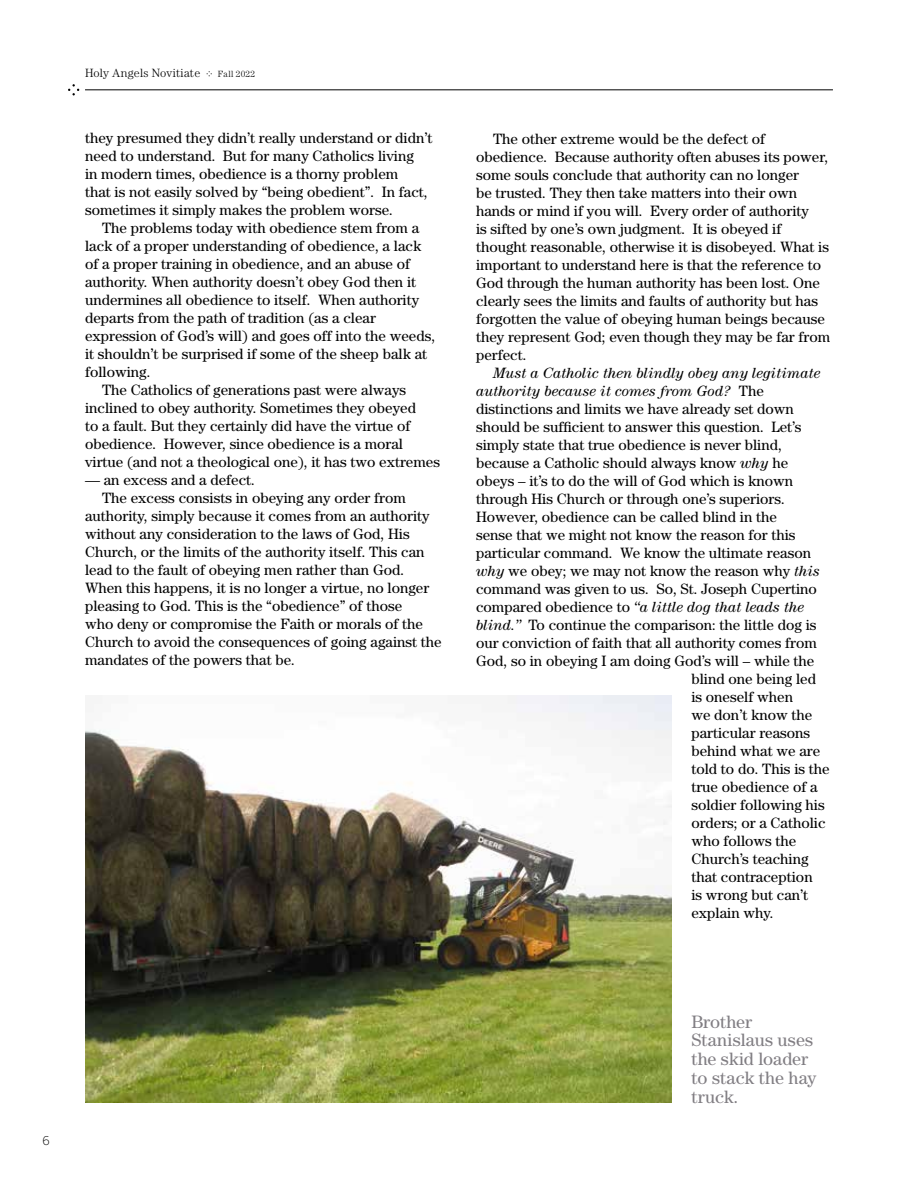
<style>
.page{position:relative;width:918px;height:1188px;background:#fff}
.page>*{position:absolute;margin:0;border:0;box-sizing:border-box;transform-origin:0 0}
.t1{font:18px/18.8px "Century Std";letter-spacing:.005em;color:#817e83}
.t2{font:15px/18px "Century Std";color:#000}
.t3{font:italic 15px "Century Std";color:#000}
.t4{font:300 12px "Century Std";letter-spacing:.01em;color:#000}
.t5{font:300 12px "Benton Sans";color:#000}
.t6{font:300 9px "Century Std";letter-spacing:.025em;color:#000}
.s1{font-style:normal}
.s2{font-style:italic}
</style>
<div class="page">
<svg style="left:207px;top:71px;width:5px;height:5px"></svg>
<hr style="left:85px;top:90px;width:748px;height:1px;background:#000">
<svg style="left:68px;top:84px;width:11px;height:11px"></svg>
<img style="left:85px;top:696px;width:586px;height:407px">
<p class="t4" style="left:85px;top:66px;width:117px">Holy Angels Novitiate</p>
<p class="t6" style="left:218px;top:69px;width:39px">Fall 2022</p>
<p class="t2" style="left:85px;top:129px;width:349px">they presumed they didn’t really understand or didn’t need to understand. But for many Catholics living<br>in modern times, obedience is a thorny problem<br>that is not easily solved by “being obedient”. In fact, sometimes it simply makes the problem worse.</p>
<p class="t2" style="left:102px;top:219px;width:319px">The problems today with obedience stem from a</p>
<p class="t2" style="left:85px;top:237px;width:338px">lack of a proper understanding of obedience, a lack</p>
<p class="t2" style="left:85px;top:255px;width:327px">of a proper training in obedience, and an abuse of</p>
<p class="t2" style="left:85px;top:273px;width:333px">authority. When authority doesn’t obey God then it</p>
<p class="t2" style="left:85px;top:291px;width:336px">undermines all obedience to itself. When authority</p>
<p class="t2" style="left:85px;top:309px;width:292px">departs from the path of tradition (as a clear</p>
<p class="t2" style="left:85px;top:327px;width:352px">expression of God’s will) and goes off into the weeds,</p>
<p class="t2" style="left:85px;top:345px;width:344px">it shouldn’t be surprised if some of the sheep balk at</p>
<p class="t2" style="left:85px;top:363px;width:67px">following.</p>
<p class="t2" style="left:102px;top:381px;width:306px">The Catholics of generations past were always</p>
<p class="t2" style="left:85px;top:399px;width:333px">inclined to obey authority. Sometimes they obeyed</p>
<p class="t2" style="left:85px;top:417px;width:327px">to a fault. But they certainly did have the virtue of</p>
<p class="t2" style="left:85px;top:435px;width:319px">obedience. However, since obedience is a moral</p>
<p class="t2" style="left:85px;top:453px;width:357px">virtue (and not a theological one), it has two extremes</p>
<p class="t2" style="left:85px;top:471px;width:172px">— an excess and a defect.</p>
<p class="t2" style="left:102px;top:489px;width:305px">The excess consists in obeying any order from</p>
<p class="t2" style="left:85px;top:507px;width:346px">authority, simply because it comes from an authority</p>
<p class="t2" style="left:85px;top:525px;width:326px">without any consideration to the laws of God, His</p>
<p class="t2" style="left:85px;top:543px;width:341px">Church, or the limits of the authority itself. This can</p>
<p class="t2" style="left:85px;top:561px;width:321px">lead to the fault of obeying men rather than God.</p>
<p class="t2" style="left:85px;top:579px;width:346px">When this happens, it is no longer a virtue, no longer</p>
<p class="t2" style="left:85px;top:597px;width:319px">pleasing to God. This is the “obedience” of those</p>
<p class="t2" style="left:85px;top:615px;width:339px">who deny or compromise the Faith or morals of the</p>
<p class="t2" style="left:85px;top:633px;width:358px">Church to avoid the consequences of going against the</p>
<p class="t2" style="left:85px;top:651px;width:212px">mandates of the powers that be.</p>
<p class="t2" style="left:476px;top:129px;width:356px;text-indent:17px">The other extreme would be the defect of obedience. Because authority often abuses its power, some souls conclude that authority can no longer<br>be trusted. They then take matters into their own hands or mind if you will. Every order of authority<br>is sifted by one’s own judgment. It is obeyed if thought reasonable, otherwise it is disobeyed. What is important to understand here is that the reference to God through the human authority has been lost. One clearly sees the limits and faults of authority but has forgotten the value of obeying human beings because they represent God; even though they may be far from perfect.</p>
<p class="t3" style="left:493px;top:364px;width:329px">Must a Catholic then blindly obey any legitimate</p>
<p class="t3" style="left:476px;top:382px;width:289px">authority because it comes from God? <span class="s1">The</span></p>
<p class="t2" style="left:476px;top:399px;width:319px">distinctions and limits we have already set down</p>
<p class="t2" style="left:476px;top:417px;width:327px">should be sufficient to answer this question. Let’s</p>
<p class="t2" style="left:476px;top:435px;width:307px">simply state that true obedience is never blind,</p>
<p class="t2" style="left:476px;top:453px;width:314px">because a Catholic should always know <span class="s2">why</span> he</p>
<p class="t2" style="left:476px;top:471px;width:319px">obeys – it’s to do the will of God which is known</p>
<p class="t2" style="left:476px;top:489px;width:310px">through His Church or through one’s superiors.</p>
<p class="t2" style="left:476px;top:507px;width:302px">However, obedience can be called blind in the</p>
<p class="t2" style="left:476px;top:525px;width:321px">sense that we might not know the reason for this</p>
<p class="t2" style="left:476px;top:543px;width:337px">particular command. We know the ultimate reason</p>
<p class="t2" style="left:476px;top:561px;width:345px"><span class="s2">why</span> we obey; we may not know the reason why <span class="s2">this</span></p>
<p class="t2" style="left:476px;top:579px;width:342px">command was given to us. So, St. Joseph Cupertino</p>
<p class="t3" style="left:476px;top:598px;width:329px"><span class="s1">compared obedience to</span> “a little dog that leads the</p>
<p class="t2" style="left:476px;top:615px;width:342px"><span class="s2">blind.”</span> To continue the comparison: the little dog is</p>
<p class="t2" style="left:476px;top:633px;width:342px">our conviction of faith that all authority comes from</p>
<p class="t2" style="left:476px;top:651px;width:340px">God, so in obeying I am doing God’s will – while the</p>
<p class="t2" style="left:691px;top:669px;width:126px">blind one being led</p>
<p class="t2" style="left:691px;top:687px;width:103px">is oneself when</p>
<p class="t2" style="left:691px;top:705px;width:123px">we don’t know the</p>
<p class="t2" style="left:691px;top:723px;width:120px">particular reasons</p>
<p class="t2" style="left:691px;top:741px;width:130px">behind what we are</p>
<p class="t2" style="left:691px;top:759px;width:140px">told to do. This is the</p>
<p class="t2" style="left:691px;top:777px;width:128px">true obedience of a</p>
<p class="t2" style="left:691px;top:795px;width:135px">soldier following his</p>
<p class="t2" style="left:691px;top:813px;width:136px">orders; or a Catholic</p>
<p class="t2" style="left:691px;top:831px;width:107px">who follows the</p>
<p class="t2" style="left:691px;top:849px;width:119px">Church’s teaching</p>
<p class="t2" style="left:691px;top:867px;width:123px">that contraception</p>
<p class="t2" style="left:691px;top:885px;width:118px">is wrong but can’t</p>
<p class="t2" style="left:691px;top:903px;width:84px">explain why.</p>
<p class="t5" style="left:43px;top:1134px;width:9px">6</p>
<p class="t1" style="left:691px;top:1012px;width:127px">Brother<br>Stanislaus uses the skid loader to stack the hay truck.</p>
</div>
